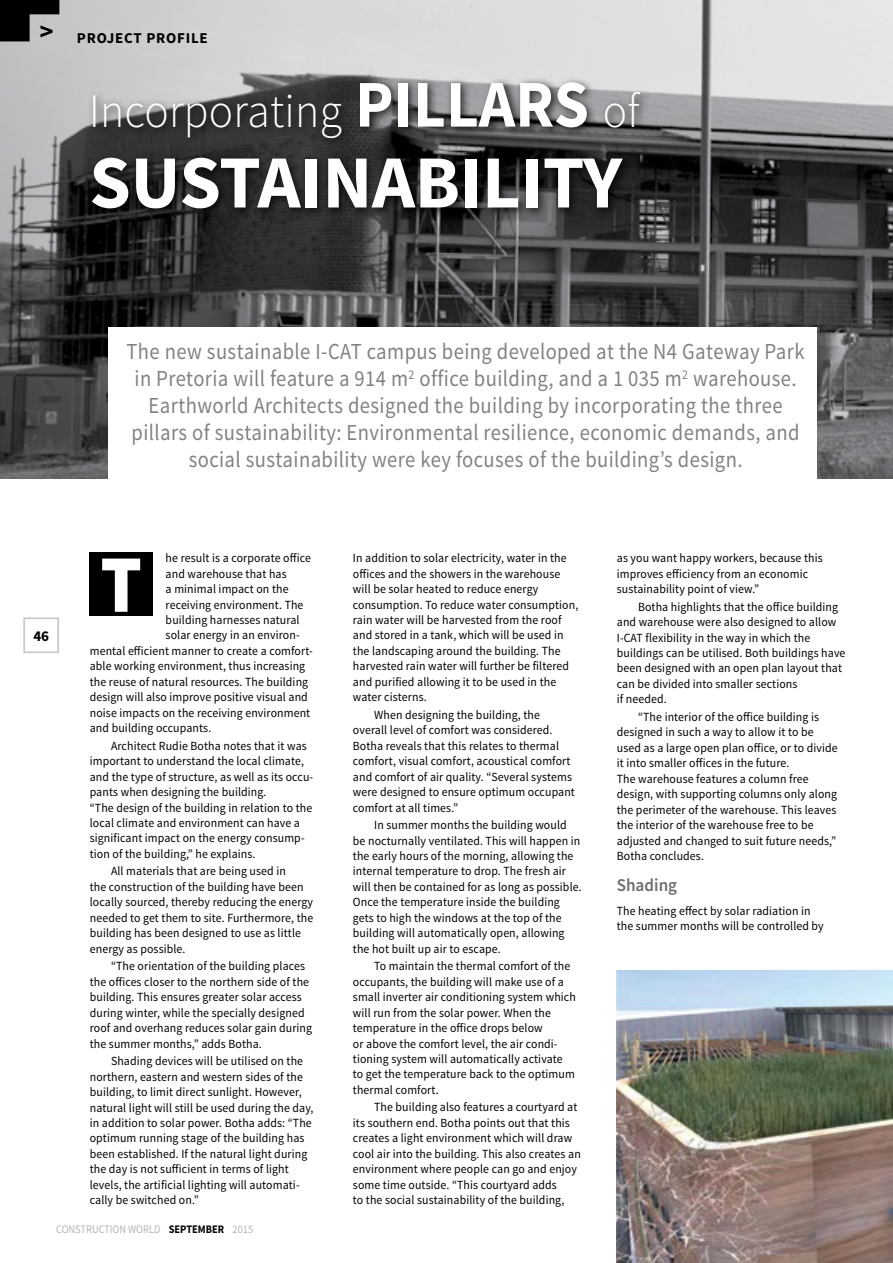
<style>
.page{position:relative;width:893px;height:1263px;background:#fff}
.page>*{position:absolute;margin:0;border:0;box-sizing:border-box;transform-origin:0 0}
.t1{font:700 75px "Source Sans Pro";letter-spacing:-.005em;color:#fff}
.t2{font:300 48px "Source Sans Pro";letter-spacing:.005em;color:#fff;scale:.95 1}
.t3{font:22.95px/26.8px "Source Sans Pro";letter-spacing:.02em;color:#808285;text-align:center;scale:.9 1}
.t4{font:600 18px "Source Sans Pro";color:#6d6e71;scale:.95 1}
.t5{font:700 15px "Source Sans Pro";letter-spacing:.05em;color:#000}
.t6{font:12.45px/15.5px "Source Sans Pro";letter-spacing:.01em;color:#000;scale:.95 1}
.t7{font:11.55px "Source Sans Pro";color:#b1b4b6;scale:.9 1}
.s1{font-weight:700;font-size:66.75px}
.s2{font-weight:700;color:#000}
</style>
<div class="page">
<div style="left:23px;top:617px;width:36px;height:36px;border:2px solid #c7c8ca"></div>
<img style="left:0;top:0;width:893px;height:478px">
<div style="left:108px;top:327px;width:708px;height:162px;background:#fff"></div>
<svg style="left:0;top:0;width:59px;height:41px"></svg>
<div style="left:90px;top:553px;width:63px;height:63px;background:#000"></div>
<div style="left:88px;top:78px;width:562px;height:141px;background:#000;opacity:.75"></div>
<svg style="left:102px;top:558px;width:38px;height:54px"></svg>
<img style="left:617px;top:970px;width:276px;height:293px">
<p class="t5" style="left:77px;top:28px;width:132px">PROJECT PROFILE</p>
<h2 class="t2" style="left:89px;top:82px;width:580px">Incorporating <span class="s1">PILLARS</span> of</h2>
<h1 class="t1" style="left:89px;top:134px;width:534px">SUSTAINABILITY</h1>
<p class="t3" style="left:127px;top:339px;width:755px">The new sustainable I-CAT campus being developed at the N4 Gateway Park in Pretoria will feature a 914 m<sup>2</sup> office building, and a 1 035 m<sup>2</sup> warehouse.<br>Earthworld Architects designed the building by incorporating the three pillars of sustainability: Environmental resilience, economic demands, and social sustainability were key focuses of the building’s design.</p>
<p class="t5" style="left:33px;top:626px;width:17px">46</p>
<p class="t6" style="left:166px;top:550px;width:154px">he result is a corporate office</p>
<p class="t6" style="left:166px;top:566px;width:129px">and warehouse that has</p>
<p class="t6" style="left:166px;top:581px;width:131px">a minimal impact on the</p>
<p class="t6" style="left:166px;top:597px;width:147px">receiving environment. The</p>
<p class="t6" style="left:166px;top:612px;width:143px">building harnesses natural</p>
<p class="t6" style="left:166px;top:628px;width:143px">solar energy in an environ-</p>
<p class="t6" style="left:90px;top:643px;width:236px">mental efficient manner to create a comfort-</p>
<p class="t6" style="left:90px;top:659px;width:228px">able working environment, thus increasing</p>
<p class="t6" style="left:90px;top:674px;width:231px">the reuse of natural resources. The building</p>
<p class="t6" style="left:90px;top:690px;width:231px">design will also improve positive visual and</p>
<p class="t6" style="left:90px;top:705px;width:234px">noise impacts on the receiving environment</p>
<p class="t6" style="left:90px;top:720px;width:129px">and building occupants.</p>
<p class="t6" style="left:90px;top:738px;width:237px;text-indent:21px">Architect Rudie Botha notes that it was important to understand the local climate, and the type of structure, as well as its occu&shy;pants when designing the building.<br>“The design of the building in relation to the local climate and environment can have a significant impact on the energy consump&shy;tion of the building,” he explains.</p>
<p class="t6" style="left:90px;top:864px;width:237px;text-indent:21px">All materials that are being used in<br>the construction of the building have been locally sourced, thereby reducing the energy needed to get them to site. Furthermore, the building has been designed to use as little energy as possible.</p>
<p class="t6" style="left:90px;top:959px;width:236px;text-indent:21px">“The orientation of the building places the offices closer to the northern side of the building. This ensures greater solar access during winter, while the specially designed roof and overhang reduces solar gain during the summer months,” adds Botha.</p>
<p class="t6" style="left:90px;top:1053px;width:237px;text-indent:21px">Shading devices will be utilised on the northern, eastern and western sides of the building, to limit direct sunlight. However, natural light will still be used during the day, in addition to solar power. Botha adds: “The optimum running stage of the building has been established. If the natural light during the day is not sufficient in terms of light levels, the artificial lighting will automati&shy;cally be switched on.”</p>
<p class="t7" style="left:56px;top:1222px;width:220px">CONSTRUCTION WORLD <span class="s2">SEPTEMBER</span> 2015</p>
<p class="t6" style="left:353px;top:550px;width:239px">In addition to solar electricity, water in the offices and the showers in the warehouse will be solar heated to reduce energy consumption. To reduce water consumption, rain water will be harvested from the roof and stored in a tank, which will be used in the landscaping around the building. The harvested rain water will further be filtered and purified allowing it to be used in the water cisterns.</p>
<p class="t6" style="left:353px;top:707px;width:235px;text-indent:21px">When designing the building, the overall level of comfort was considered.<br>Botha reveals that this relates to thermal comfort, visual comfort, acoustical comfort and comfort of air quality. “Several systems were designed to ensure optimum occupant comfort at all times.”</p>
<p class="t6" style="left:353px;top:817px;width:242px;text-indent:21px">In summer months the building would be nocturnally ventilated. This will happen in the early hours of the morning, allowing the internal temperature to drop. The fresh air will then be contained for as long as possible.<br>Once the temperature inside the building gets to high the windows at the top of the building will automatically open, allowing the hot built up air to escape.</p>
<p class="t6" style="left:353px;top:959px;width:236px;text-indent:21px">To maintain the thermal comfort of the occupants, the building will make use of a small inverter air conditioning system which will run from the solar power. When the temperature in the office drops below<br>or above the comfort level, the air condi&shy;tioning system will automatically activate to get the temperature back to the optimum thermal comfort.</p>
<p class="t6" style="left:353px;top:1100px;width:241px;text-indent:21px">The building also features a courtyard at its southern end. Botha points out that this creates a light environment which will draw cool air into the building. This also creates an environment where people can go and enjoy some time outside. “This courtyard adds<br>to the social sustainability of the building,</p>
<p class="t6" style="left:617px;top:550px;width:218px">as you want happy workers, because this improves efficiency from an economic sustainability point of view.”</p>
<p class="t6" style="left:617px;top:599px;width:242px;text-indent:21px">Botha highlights that the office building and warehouse were also designed to allow I-CAT flexibility in the way in which the buildings can be utilised. Both buildings have been designed with an open plan layout that can be divided into smaller sections<br>if needed.</p>
<p class="t6" style="left:617px;top:709px;width:234px;text-indent:21px">“The interior of the office building is designed in such a way to allow it to be used as a large open plan office, or to divide it into smaller offices in the future.<br>The warehouse features a column free design, with supporting columns only along the perimeter of the warehouse. This leaves the interior of the warehouse free to be adjusted and changed to suit future needs,” Botha concludes.</p>
<h3 class="t4" style="left:617px;top:874px;width:65px">Shading</h3>
<p class="t6" style="left:617px;top:903px;width:219px">The heating effect by solar radiation in the summer months will be controlled by</p>
</div>
